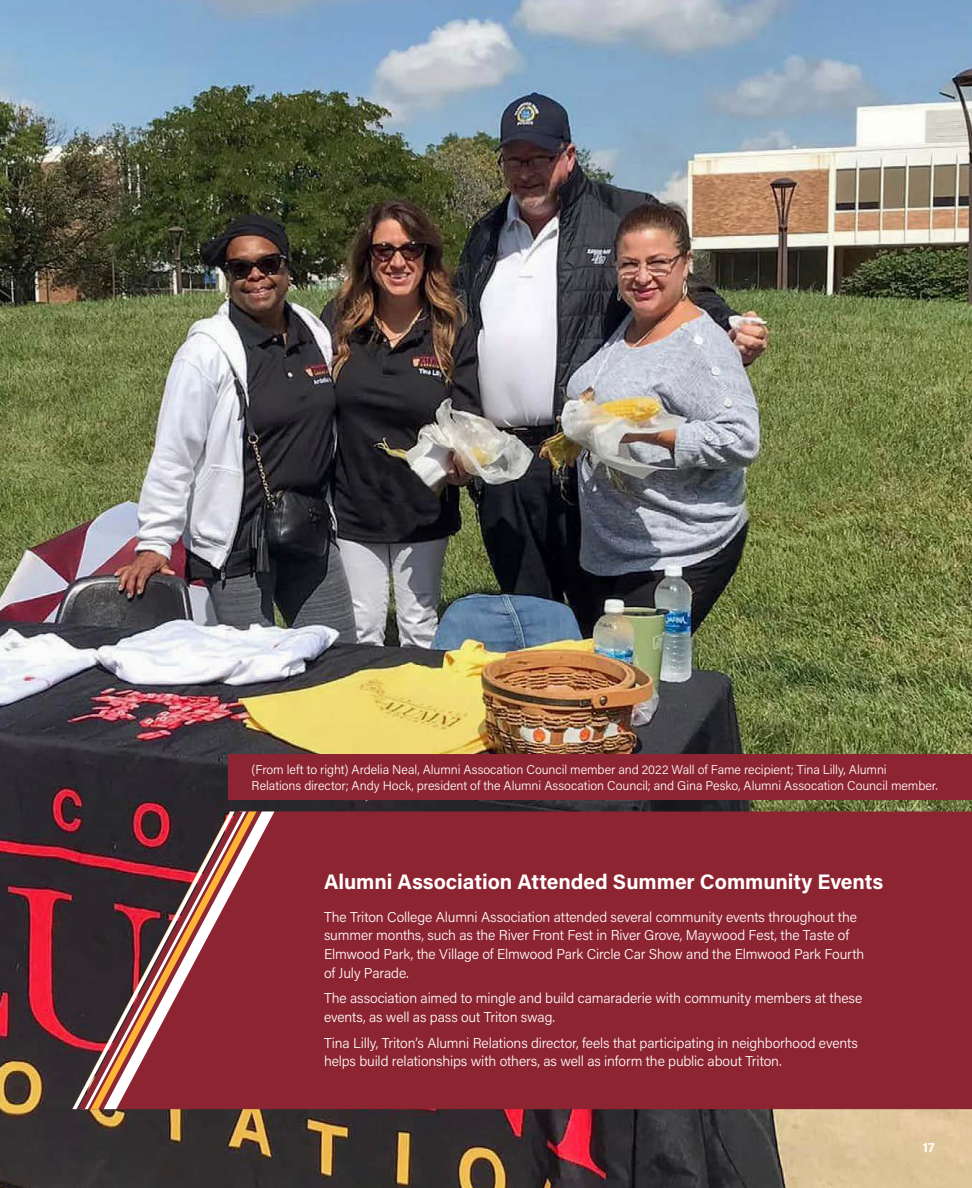
<style>
.page{position:relative;width:972px;height:1188px;background:#fff}
.page>*{position:absolute;margin:0;border:0;box-sizing:border-box;transform-origin:0 0}
.Titles_2{font:700 21px "Acumin Pro";color:#fff}
.Text{font:300 14.25px/18.8px "Acumin Pro";letter-spacing:-.01em;color:#fff}
.t1{font:700 13.5px "Acumin Pro";color:#fff}
.Cutlines{font:300 12.75px/16.5px "Acumin Pro";letter-spacing:-.005em;color:#fff}
</style>
<div class="page">
<img style="left:0;top:0;width:972px;height:1188px">
<div style="left:229px;top:754px;width:743px;height:46px;background:#8d2431"></div>
<div style="left:274px;top:811px;width:698px;height:298px;background:#8d2431"></div>
<svg style="left:104px;top:806px;width:170px;height:308px;background:#8f353d"></svg>
<svg style="left:78px;top:809px;width:165px;height:303px;background:#923f43"></svg>
<svg style="left:72px;top:810px;width:163px;height:301px;background:#873f41"></svg>
<svg style="left:72px;top:811px;width:159px;height:298px;background:#7a4245"></svg>
<p class="Cutlines" style="left:252px;top:761px;width:688px">(From left to right) Ardelia Neal, Alumni Assocation Council member and 2022 Wall of Fame recipient; Tina Lilly, Alumni<br>Relations director; Andy Hock, president of the Alumni Assocation Council; and Gina Pesko, Alumni Assocation Council member.</p>
<p class="Titles_2" style="left:324px;top:867px;width:561px">Alumni Association Attended Summer Community Events</p>
<p class="Text" style="left:324px;top:907px;width:542px">The Triton College Alumni Association attended several community events throughout the summer months, such as the River Front Fest in River Grove, Maywood Fest, the Taste of Elmwood Park, the Village of Elmwood Park Circle Car Show and the Elmwood Park Fourth of July Parade.</p>
<p class="Text" style="left:324px;top:988px;width:540px">The association aimed to mingle and build camaraderie with community members at these events, as well as pass out Triton swag.</p>
<p class="Text" style="left:324px;top:1033px;width:535px">Tina Lilly, Triton’s Alumni Relations director, feels that participating in neighborhood events helps build relationships with others, as well as inform the public about Triton.</p>
<p class="t1" style="left:923px;top:1137px;width:14px">17</p>
</div>
